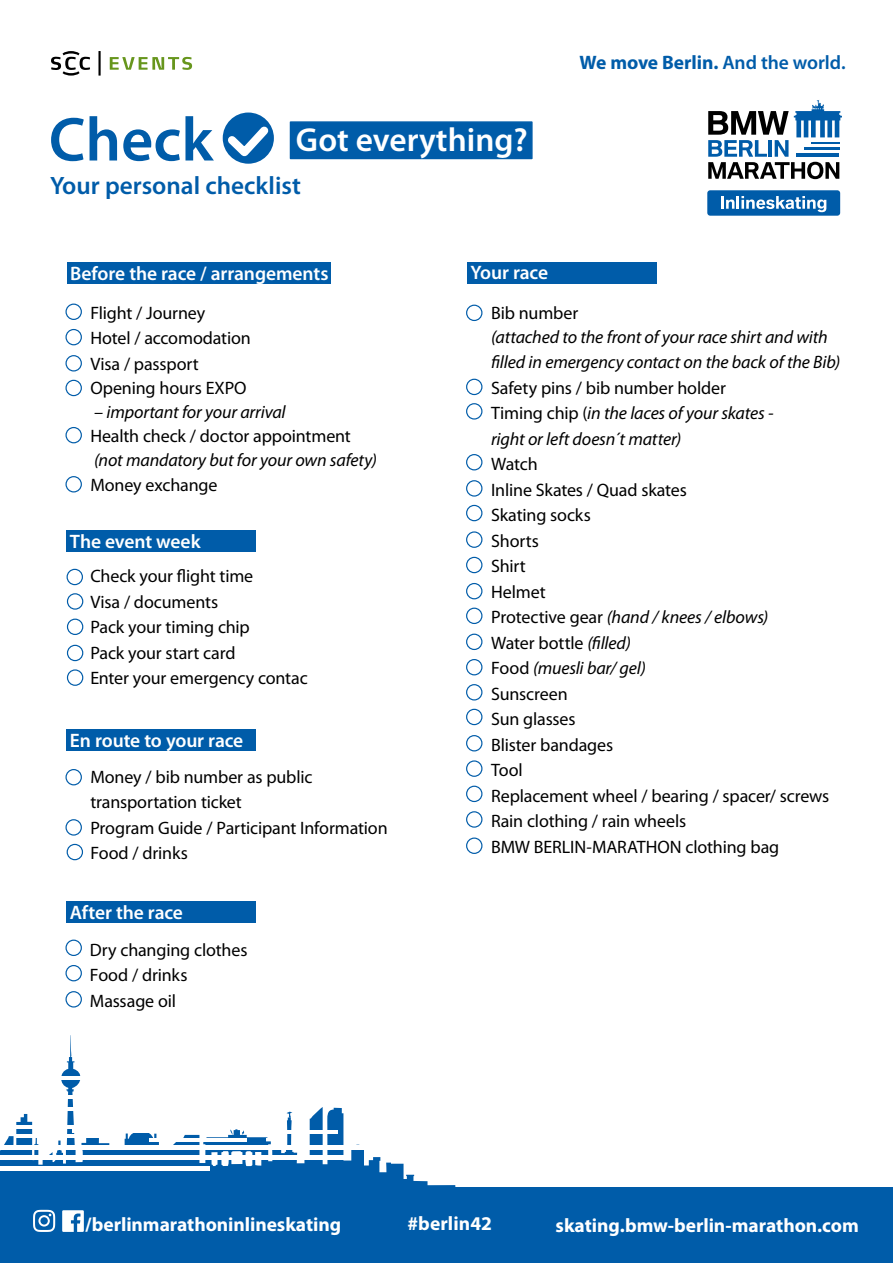
<style>
.page{position:relative;width:893px;height:1263px;background:#fff}
.page>*{position:absolute;margin:0;border:0;box-sizing:border-box;transform-origin:0 0}
.t1{font:600 62.4px "Myriad Pro";color:#005ca9}
.t2{font:600 33.3px "Myriad Pro";color:#fff}
.t3{font:600 25.2px "Myriad Pro";color:#005ca9}
.t4{font:600 19.5px "Myriad Pro";letter-spacing:-.005em;color:#fff}
.t5{font:700 19.5px "Myriad Pro";letter-spacing:-.005em;color:#fff}
.t6{font:700 19.5px "Myriad Pro";letter-spacing:-.005em;color:#005ca9}
.t7{font:18px/25.5px "Myriad Pro";letter-spacing:-.01em;color:#000}
.t8{font:italic 18px/25.5px "Myriad Pro";letter-spacing:-.01em;color:#000}
.s1{font-weight:600}
.s2{font-style:normal}
.s3{font-style:italic}
</style>
<div class="page">
<div style="left:0;top:1188px;width:893px;height:75px;background:#005ca9"></div>
<svg style="left:0;top:1035px;width:456px;height:153px"></svg>
<svg style="left:110px;top:57px;width:82px;height:13px"></svg>
<svg style="left:51px;top:51px;width:39px;height:25px"></svg>
<hr style="left:98px;top:51px;width:3px;height:25px;background:#000">
<div style="left:223px;top:113px;width:51px;height:51px;background:#005ca9;border-radius:50%"></div>
<svg style="left:222px;top:119px;width:52px;height:45px"></svg>
<div style="left:290px;top:121px;width:243px;height:38px;background:#005ca9;border:2px solid #005ca9"></div>
<div style="left:67px;top:263px;width:264px;height:21px;background:#005ca9"></div>
<div style="left:467px;top:262px;width:189px;height:22px;background:#005ca9"></div>
<div style="left:67px;top:531px;width:189px;height:21px;background:#005ca9"></div>
<div style="left:67px;top:729px;width:189px;height:22px;background:#005ca9"></div>
<div style="left:67px;top:901px;width:189px;height:22px;background:#005ca9"></div>
<hr style="left:58px;top:1076px;width:98px;height:4px;background:#fff">
<hr style="left:375px;top:1129px;width:98px;height:3px;background:#fff">
<hr style="left:248px;top:1130px;width:90px;height:3px;background:#fff">
<hr style="left:60px;top:1096px;width:90px;height:3px;background:#fff">
<hr style="left:57px;top:1107px;width:90px;height:4px;background:#fff">
<hr style="left:16px;top:1125px;width:90px;height:4px;background:#fff">
<hr style="left:15px;top:1134px;width:98px;height:4px;background:#fff">
<hr style="left:72px;top:1129px;width:98px;height:3px;background:#fff">
<hr style="left:149px;top:1138px;width:98px;height:4px;background:#fff">
<div style="left:0;top:1155px;width:350px;height:5px;background:#fff"></div>
<hr style="left:0;top:1166px;width:209px;height:4px;background:#fff">
<hr style="left:0;top:1145px;width:383px;height:4px;background:#fff">
<div style="left:65px;top:304px;width:17px;height:16px;border:1px solid #005ca9;border-radius:50%"></div>
<div style="left:466px;top:837px;width:16px;height:17px;border:1px solid #005ca9;border-radius:50%"></div>
<div style="left:65px;top:329px;width:17px;height:16px;border:1px solid #005ca9;border-radius:50%"></div>
<div style="left:65px;top:355px;width:17px;height:16px;border:1px solid #005ca9;border-radius:50%"></div>
<div style="left:65px;top:939px;width:17px;height:17px;border:1px solid #005ca9;border-radius:50%"></div>
<div style="left:65px;top:965px;width:17px;height:16px;border:1px solid #005ca9;border-radius:50%"></div>
<div style="left:65px;top:991px;width:17px;height:16px;border:1px solid #005ca9;border-radius:50%"></div>
<div style="left:65px;top:769px;width:17px;height:16px;border:1px solid #005ca9;border-radius:50%"></div>
<div style="left:65px;top:380px;width:17px;height:16px;border:1px solid #005ca9;border-radius:50%"></div>
<svg style="left:66px;top:820px;width:15px;height:15px"></svg>
<div style="left:65px;top:819px;width:17px;height:17px;border:1px solid #005ca9;border-radius:50%"></div>
<div style="left:67px;top:844px;width:16px;height:16px;border:1px solid #005ca9;border-radius:50%"></div>
<svg style="left:67px;top:594px;width:16px;height:15px"></svg>
<div style="left:67px;top:593px;width:16px;height:17px;border:1px solid #005ca9;border-radius:50%"></div>
<div style="left:67px;top:619px;width:16px;height:16px;border:1px solid #005ca9;border-radius:50%"></div>
<div style="left:67px;top:645px;width:16px;height:16px;border:1px solid #005ca9;border-radius:50%"></div>
<div style="left:67px;top:669px;width:16px;height:17px;border:1px solid #005ca9;border-radius:50%"></div>
<div style="left:466px;top:403px;width:16px;height:17px;border:1px solid #005ca9;border-radius:50%"></div>
<div style="left:466px;top:454px;width:16px;height:16px;border:1px solid #005ca9;border-radius:50%"></div>
<div style="left:466px;top:480px;width:16px;height:17px;border:1px solid #005ca9;border-radius:50%"></div>
<div style="left:466px;top:505px;width:16px;height:16px;border:1px solid #005ca9;border-radius:50%"></div>
<div style="left:466px;top:531px;width:16px;height:17px;border:1px solid #005ca9;border-radius:50%"></div>
<div style="left:466px;top:557px;width:16px;height:16px;border:1px solid #005ca9;border-radius:50%"></div>
<div style="left:466px;top:583px;width:16px;height:16px;border:1px solid #005ca9;border-radius:50%"></div>
<div style="left:466px;top:608px;width:16px;height:16px;border:1px solid #005ca9;border-radius:50%"></div>
<div style="left:466px;top:634px;width:16px;height:16px;border:1px solid #005ca9;border-radius:50%"></div>
<div style="left:466px;top:659px;width:16px;height:16px;border:1px solid #005ca9;border-radius:50%"></div>
<div style="left:466px;top:684px;width:16px;height:16px;border:1px solid #005ca9;border-radius:50%"></div>
<div style="left:466px;top:709px;width:16px;height:16px;border:1px solid #005ca9;border-radius:50%"></div>
<div style="left:466px;top:735px;width:16px;height:16px;border:1px solid #005ca9;border-radius:50%"></div>
<div style="left:466px;top:760px;width:16px;height:17px;border:1px solid #005ca9;border-radius:50%"></div>
<div style="left:466px;top:811px;width:16px;height:17px;border:1px solid #005ca9;border-radius:50%"></div>
<svg style="left:66px;top:427px;width:15px;height:16px"></svg>
<div style="left:65px;top:427px;width:17px;height:16px;border:1px solid #005ca9;border-radius:50%"></div>
<div style="left:67px;top:569px;width:16px;height:16px;border:1px solid #005ca9;border-radius:50%"></div>
<div style="left:65px;top:476px;width:17px;height:16px;border:1px solid #005ca9;border-radius:50%"></div>
<div style="left:466px;top:305px;width:16px;height:16px;border:1px solid #005ca9;border-radius:50%"></div>
<div style="left:466px;top:379px;width:16px;height:16px;border:1px solid #005ca9;border-radius:50%"></div>
<svg style="left:62px;top:1210px;width:22px;height:22px"></svg>
<svg style="left:33px;top:1210px;width:22px;height:22px"></svg>
<svg style="left:708px;top:100px;width:134px;height:79px"></svg>
<hr style="left:811px;top:142px;width:28px;height:2px;background:#005ca9">
<hr style="left:804px;top:147px;width:35px;height:3px;background:#005ca9">
<hr style="left:796px;top:153px;width:43px;height:4px;background:#005ca9">
<div style="left:707px;top:190px;width:133px;height:26px;background:#005ca9;border-radius:3px"></div>
<svg style="left:721px;top:196px;width:105px;height:16px"></svg>
<div style="left:466px;top:786px;width:16px;height:16px;border:1px solid #005ca9;border-radius:50%"></div>
<h1 class="t1" style="left:49px;top:100px;width:166px">Check</h1>
<h3 class="t3" style="left:50px;top:170px;width:252px">Your personal checklist</h3>
<h2 class="t2" style="left:296px;top:119px;width:233px">Got everything?</h2>
<p class="t4" style="left:70px;top:261px;width:260px">Before the race / arrangements</p>
<p class="t4" style="left:470px;top:260px;width:79px">Your race</p>
<p class="t6" style="left:579px;top:50px;width:268px">We move Berlin. <span class="s1">And the world.</span></p>
<p class="t7" style="left:90px;top:300px;width:162px;line-height:25px">Flight / Journey<br>Hotel / accomodation<br>Visa / passport<br>Opening hours EXPO</p>
<p class="t8" style="left:94px;top:399px;width:193px">– important for your arrival</p>
<p class="t7" style="left:90px;top:423px;width:262px">Health check / doctor appointment</p>
<p class="t8" style="left:94px;top:446px;width:284px">(not mandatory but for your own safety)</p>
<p class="t7" style="left:90px;top:472px;width:129px">Money exchange</p>
<p class="t4" style="left:70px;top:529px;width:132px">The event week</p>
<p class="t7" style="left:90px;top:563px;width:219px">Check your flight time<br>Visa / documents<br>Pack your timing chip<br>Pack your start card<br>Enter your emergency contac</p>
<p class="t4" style="left:70px;top:727px;width:175px">En route to your race</p>
<p class="t7" style="left:90px;top:763px;width:299px">Money / bib number as public transportation ticket<br>Program Guide / Participant Information<br>Food / drinks</p>
<p class="t4" style="left:70px;top:900px;width:115px">After the race</p>
<p class="t7" style="left:90px;top:936px;width:159px">Dry changing clothes<br>Food / drinks<br>Massage oil</p>
<p class="t7" style="left:491px;top:300px;width:89px">Bib number</p>
<p class="t8" style="left:491px;top:324px;width:351px">(attached to the front of your race shirt and with filled in emergency contact on the back of the Bib)</p>
<p class="t8" style="left:491px;top:375px;width:284px"><span class="s2">Safety pins / bib number holder<br>Timing chip (</span>in the laces of your skates - right or left doesn´t matter)</p>
<p class="t7" style="left:491px;top:451px;width:340px">Watch<br>Inline Skates / Quad skates<br>Skating socks<br>Shorts<br>Shirt<br>Helmet<br>Protective gear <span class="s3">(hand / knees / elbows)<br></span>Water bottle <span class="s3">(filled)<br></span>Food <span class="s3">(muesli bar/ gel)<br></span>Sunscreen<br>Sun glasses<br>Blister bandages<br>Tool<br>Replacement wheel / bearing / spacer/ screws<br>Rain clothing / rain wheels<br>BMW BERLIN-MARATHON clothing bag</p>
<p class="t5" style="left:85px;top:1211px;width:257px">/berlinmarathoninlineskating</p>
<p class="t5" style="left:407px;top:1211px;width:86px">#berlin42</p>
<p class="t5" style="left:556px;top:1213px;width:305px">skating.bmw-berlin-marathon.com</p>
</div>
